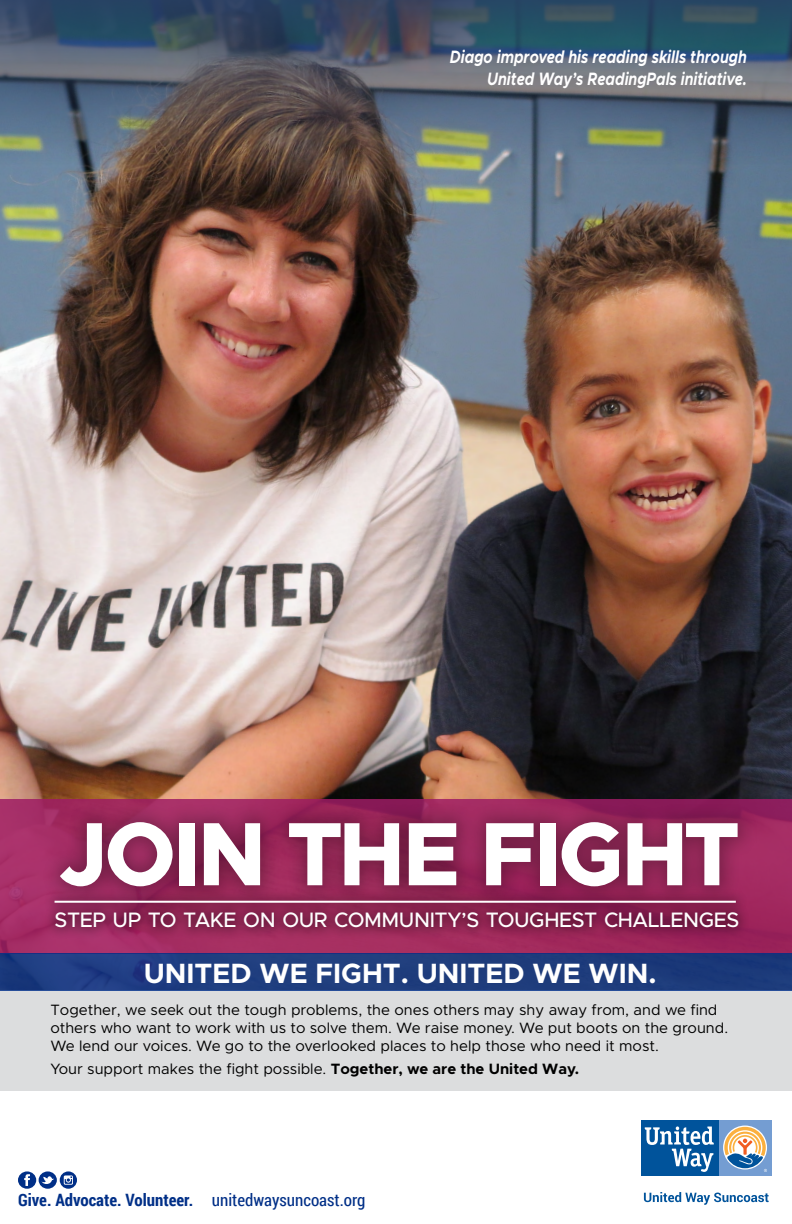
<style>
.page{position:relative;width:792px;height:1224px;background:#fff}
.page>*{position:absolute;margin:0;border:0;box-sizing:border-box;transform-origin:0 0}
.t1{font:800 90.3px "Metropolis";letter-spacing:-.03em;color:#fff}
.t2{font:700 28px "Metropolis";color:#fff}
.t3{font:500 21px "Metropolis";letter-spacing:-.02em;color:#fff}
.t4{font:italic 700 18px/21.6px "Metropolis";color:#fff;text-align:right;scale:.8 1}
.t5{font:700 17px "Roboto Condensed";color:#002f87}
.t6{font:15px/18px "Metropolis";color:#000}
.s1{font-weight:700}
.s2{font-weight:400}
</style>
<div class="page">
<img style="left:0;top:165px;width:792px;height:634px">
<img style="left:0;top:0;width:792px;height:165px">
<div style="left:718px;top:1120px;width:54px;height:55px;background:#749dd2"></div>
<div style="left:641px;top:1120px;width:77px;height:55px;background:#00539b"></div>
<svg style="left:723px;top:1126px;width:44px;height:44px"></svg>
<svg style="left:645px;top:1126px;width:69px;height:46px"></svg>
<svg style="left:724px;top:1127px;width:43px;height:45px"></svg>
<svg style="left:644px;top:1192px;width:125px;height:13px"></svg>
<svg style="left:18px;top:1171px;width:59px;height:18px"></svg>
<div style="left:0;top:991px;width:792px;height:99px;background:#dcddde"></div>
<svg style="left:0;top:799px;width:792px;height:155px;background:#9d2b63"></svg>
<div style="left:40px;top:801px;width:719px;height:107px;background:#000;opacity:.3"></div>
<div style="left:43px;top:900px;width:708px;height:40px;background:#000;opacity:.3"></div>
<div style="left:43px;top:888px;width:705px;height:27px;background:#000;opacity:.3"></div>
<hr style="left:55px;top:901px;width:681px;height:2px;background:#fff">
<div style="left:0;top:954px;width:792px;height:37px;background:#1e3d7d"></div>
<p class="t4" style="left:450px;top:46px;width:373px">Diago improved his reading skills through<br>United Way’s ReadingPals initiative.</p>
<p class="t1" style="left:59px;top:796px;width:682px">JOIN THE FIGHT</p>
<p class="t3" style="left:55px;top:907px;width:686px">STEP UP TO TAKE ON OUR COMMUNITY’S TOUGHEST CHALLENGES</p>
<p class="t2" style="left:144px;top:955px;width:514px">UNITED WE FIGHT. UNITED WE WIN.</p>
<p class="t6" style="left:50px;top:1001px;width:679px">Together, we seek out the tough problems, the ones others may shy away from, and we find others who want to work with us to solve them. We raise money. We put boots on the ground.<br>We lend our voices. We go to the overlooked places to help those who need it most.</p>
<p class="t6" style="left:50px;top:1060px;width:530px">Your support makes the fight possible. <span class="s1">Together, we are the United Way.</span></p>
<p class="t5" style="left:18px;top:1188px;width:349px">Give. Advocate. Volunteer. <span class="s2">unitedwaysuncoast.org</span></p>
</div>
